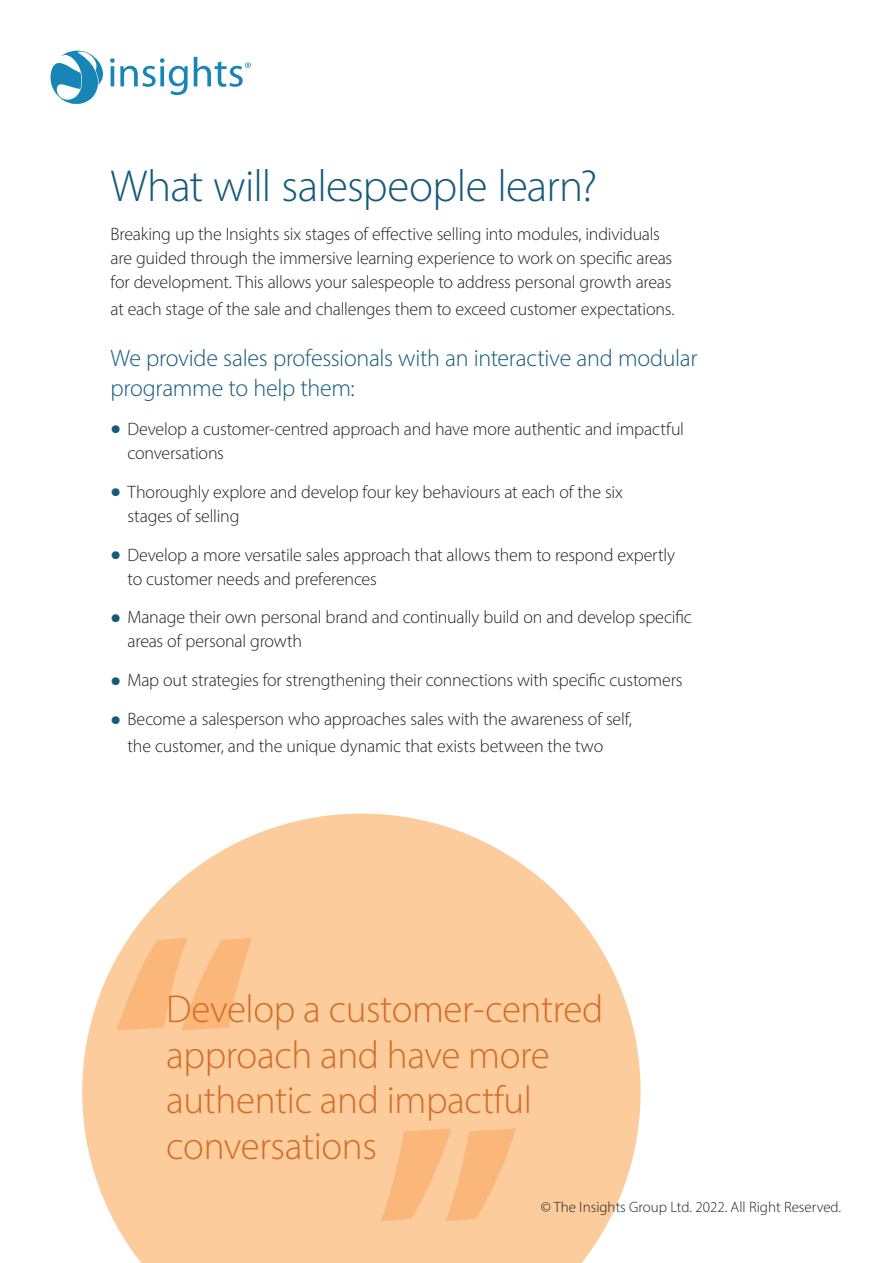
<style>
.page{position:relative;width:893px;height:1263px;background:#fff}
.page>*{position:absolute;margin:0;border:0;box-sizing:border-box;transform-origin:0 0}
.t1{font:300 45px "Myriad Pro";letter-spacing:-.015em;color:#165a7b}
.t2{font:300 39px/45.6px "Myriad Pro";letter-spacing:-.01em;color:#d36e27}
.t3{font:300 24px/30px "Myriad Pro";letter-spacing:-.015em;color:#165a7b}
.t4{font:300 18px/24px "Myriad Pro";letter-spacing:-.01em;color:#231f20}
.t5{font:300 15px "Myriad Pro";color:#231f20}
.s1{font-weight:400;font-size:37.5px;color:#145a7c}
</style>
<div class="page">
<svg style="left:194px;top:57px;width:57px;height:30px"></svg>
<svg style="left:50px;top:50px;width:138px;height:54px"></svg>
<svg style="left:82px;top:813px;width:559px;height:450px;fill:#fccc9c"></svg>
<svg style="left:117px;top:938px;width:135px;height:92px;background:#fbc08a"></svg>
<svg style="left:381px;top:1128px;width:135px;height:93px;background:#fbbf89"></svg>
<h1 class="t1" style="left:111px;top:159px;width:488px">What will salespeople learn?</h1>
<p class="t4" style="left:111px;top:221px;width:563px">Breaking up the Insights six stages of effective selling into modules, individuals are guided through the immersive learning experience to work on specific areas for development. This allows your salespeople to address personal growth areas</p>
<p class="t4" style="left:111px;top:296px;width:566px">at each stage of the sale and challenges them to exceed customer expectations.</p>
<h3 class="t3" style="left:111px;top:343px;width:588px">We provide sales professionals with an interactive and modular programme to help them:</h3>
<p class="t4" style="left:128px;top:417px;width:558px;text-indent:-17px"><span class="s1">•</span> Develop a customer-centred approach and have more authentic and impactful conversations</p>
<p class="t4" style="left:128px;top:479px;width:497px;text-indent:-17px"><span class="s1">•</span> Thoroughly explore and develop four key behaviours at each of the six stages of selling</p>
<p class="t4" style="left:128px;top:542px;width:549px;text-indent:-17px"><span class="s1">•</span> Develop a more versatile sales approach that allows them to respond expertly to customer needs and preferences</p>
<p class="t4" style="left:128px;top:605px;width:566px;text-indent:-17px"><span class="s1">•</span> Manage their own personal brand and continually build on and develop specific areas of personal growth</p>
<p class="t4" style="left:111px;top:668px;width:574px"><span class="s1">•</span> Map out strategies for strengthening their connections with specific customers</p>
<p class="t4" style="left:128px;top:705px;width:506px;line-height:27px;text-indent:-17px"><span class="s1">•</span> Become a salesperson who approaches sales with the awareness of self, the customer, and the unique dynamic that exists between the two</p>
<h2 class="t2" style="left:166px;top:986px;width:438px">Develop a customer-centred approach and have more authentic and impactful conversations</h2>
<p class="t5" style="left:541px;top:1197px;width:302px">© The Insights Group Ltd. 2022. All Right Reserved.</p>
</div>
